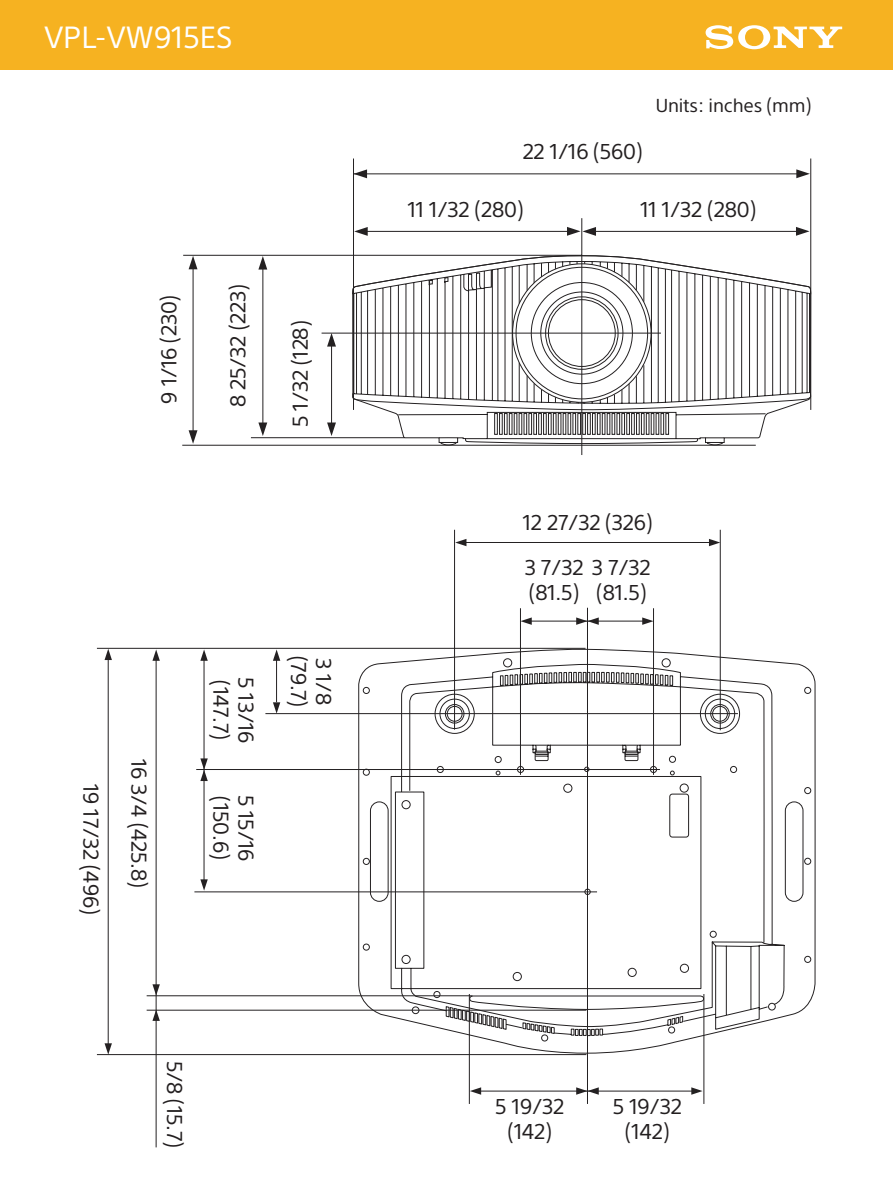
<style>
.page{position:relative;width:893px;height:1191px;background:#fff}
.page>*{position:absolute;margin:0;border:0;box-sizing:border-box;transform-origin:0 0}
.t1{font:30px "SST Std";color:#fff}
.t2{font:21px/25.2px "SST Std";letter-spacing:-.01em;color:#231f20}
.t3{font:18.3px "SST Std";letter-spacing:-.01em;color:#231f20}
</style>
<div class="page">
<div style="left:0;top:0;width:893px;height:70px;background:#f6b221"></div>
<svg style="left:811px;top:26px;width:31px;height:22px"></svg>
<svg style="left:352px;top:25px;width:459px;height:1031px"></svg>
<svg style="left:352px;top:255px;width:459px;height:188px"></svg>
<hr style="left:193px;top:265px;width:1px;height:171px;background:#242122">
<svg style="left:189px;top:430px;width:8px;height:14px"></svg>
<hr style="left:322px;top:333px;width:339px;height:1px;background:#242122">
<hr style="left:182px;top:445px;width:574px;height:1px;background:#242122">
<svg style="left:189px;top:256px;width:8px;height:13px"></svg>
<hr style="left:183px;top:255px;width:399px;height:1px;background:#242122">
<hr style="left:581px;top:218px;width:1px;height:237px;background:#242122">
<svg style="left:796px;top:227px;width:13px;height:9px"></svg>
<hr style="left:587px;top:231px;width:214px;height:1px;background:#242122">
<svg style="left:354px;top:227px;width:14px;height:9px"></svg>
<svg style="left:567px;top:227px;width:29px;height:9px"></svg>
<hr style="left:810px;top:158px;width:1px;height:252px;background:#242122">
<hr style="left:353px;top:158px;width:1px;height:252px;background:#242122">
<svg style="left:796px;top:169px;width:14px;height:9px"></svg>
<hr style="left:353px;top:174px;width:448px;height:1px;background:#242122">
<svg style="left:354px;top:169px;width:13px;height:9px"></svg>
<hr style="left:331px;top:338px;width:1px;height:91px;background:#242122">
<svg style="left:327px;top:333px;width:9px;height:13px"></svg>
<svg style="left:327px;top:422px;width:9px;height:14px"></svg>
<hr style="left:263px;top:262px;width:1px;height:167px;background:#242122">
<svg style="left:258px;top:256px;width:9px;height:13px"></svg>
<svg style="left:258px;top:422px;width:9px;height:14px"></svg>
<hr style="left:251px;top:437px;width:154px;height:1px;background:#242122">
<hr style="left:359px;top:231px;width:213px;height:1px;background:#242122">
<svg style="left:358px;top:649px;width:458px;height:405px"></svg>
<svg style="left:363px;top:658px;width:448px;height:446px"></svg>
<hr style="left:196px;top:769px;width:464px;height:1px;background:#242122">
<hr style="left:194px;top:891px;width:403px;height:1px;background:#242122">
<hr style="left:147px;top:995px;width:325px;height:1px;background:#242122">
<hr style="left:147px;top:1010px;width:439px;height:1px;background:#242122">
<hr style="left:97px;top:1054px;width:489px;height:1px;background:#242122">
<hr style="left:265px;top:713px;width:473px;height:1px;background:#242122">
<hr style="left:97px;top:648px;width:488px;height:1px;background:#242122">
<hr style="left:276px;top:657px;width:1px;height:45px;background:#242122">
<svg style="left:273px;top:649px;width:7px;height:12px"></svg>
<svg style="left:273px;top:702px;width:7px;height:11px"></svg>
<hr style="left:204px;top:655px;width:1px;height:229px;background:#242122">
<svg style="left:200px;top:649px;width:8px;height:12px"></svg>
<svg style="left:200px;top:758px;width:8px;height:23px"></svg>
<svg style="left:200px;top:879px;width:8px;height:11px"></svg>
<hr style="left:156px;top:657px;width:1px;height:490px;background:#242122">
<svg style="left:152px;top:649px;width:8px;height:12px"></svg>
<svg style="left:152px;top:984px;width:8px;height:11px"></svg>
<svg style="left:152px;top:1009px;width:8px;height:12px"></svg>
<hr style="left:108px;top:656px;width:1px;height:390px;background:#242122">
<svg style="left:105px;top:649px;width:7px;height:11px"></svg>
<svg style="left:105px;top:1043px;width:7px;height:11px"></svg>
<hr style="left:587px;top:608px;width:1px;height:496px;background:#242122">
<hr style="left:653px;top:608px;width:1px;height:167px;background:#242122">
<hr style="left:520px;top:608px;width:1px;height:167px;background:#242122">
<hr style="left:454px;top:530px;width:1px;height:199px;background:#242122">
<hr style="left:720px;top:530px;width:1px;height:200px;background:#242122">
<hr style="left:704px;top:994px;width:1px;height:110px;background:#242122">
<hr style="left:469px;top:994px;width:1px;height:110px;background:#242122">
<svg style="left:455px;top:539px;width:11px;height:7px"></svg>
<svg style="left:709px;top:539px;width:11px;height:7px"></svg>
<hr style="left:526px;top:621px;width:119px;height:1px;background:#242122">
<svg style="left:521px;top:617px;width:11px;height:8px"></svg>
<svg style="left:576px;top:617px;width:23px;height:8px"></svg>
<svg style="left:642px;top:617px;width:11px;height:8px"></svg>
<hr style="left:476px;top:1090px;width:217px;height:1px;background:#242122">
<svg style="left:470px;top:1087px;width:11px;height:7px"></svg>
<svg style="left:576px;top:1087px;width:23px;height:7px"></svg>
<svg style="left:691px;top:1087px;width:12px;height:7px"></svg>
<hr style="left:461px;top:542px;width:250px;height:1px;background:#242122">
<h1 class="t1" style="left:45px;top:20px;width:189px">VPL-VW915ES</h1>
<p class="t2" style="left:156px;top:403px;width:110px;rotate:-90deg">9 1/16 (230)</p>
<p class="t2" style="left:225px;top:407px;width:124px;rotate:-90deg">8 25/32 (223)</p>
<p class="t2" style="left:287px;top:427px;width:108px;rotate:-90deg">5 1/32 (128)</p>
<p class="t2" style="left:104px;top:784px;width:132px;rotate:90deg">19 17/32 (496)</p>
<p class="t2" style="left:152px;top:759px;width:130px;rotate:90deg">16 3/4 (425.8)</p>
<p class="t2" style="left:259px;top:677px;width:68px;rotate:90deg">5 13/16 (147.7)</p>
<p class="t2" style="left:259px;top:794px;width:68px;rotate:90deg">5 15/16 (150.6)</p>
<p class="t2" style="left:336px;top:656px;width:52px;rotate:90deg">3 1/8 (79.7)</p>
<p class="t2" style="left:188px;top:1060px;width:88px;rotate:90deg">5/8 (15.7)</p>
<p class="t2" style="left:523px;top:138px;width:121px">22 1/16 (560)</p>
<p class="t3" style="left:656px;top:94px;width:157px">Units: inches (mm)</p>
<p class="t2" style="left:408px;top:196px;width:117px">11 1/32 (280)</p>
<p class="t2" style="left:640px;top:196px;width:117px">11 1/32 (280)</p>
<p class="t2" style="left:523px;top:499px;width:131px;line-height:45.3px">12 27/32 (326)<br>3 7/32 3 7/32</p>
<p class="t2" style="left:529px;top:580px;width:51px">(81.5)</p>
<p class="t2" style="left:596px;top:580px;width:51px">(81.5)</p>
<p class="t2" style="left:495px;top:1093px;width:71px;text-align:center">5 19/32 (142)</p>
<p class="t2" style="left:613px;top:1093px;width:71px;text-align:center">5 19/32 (142)</p>
</div>
